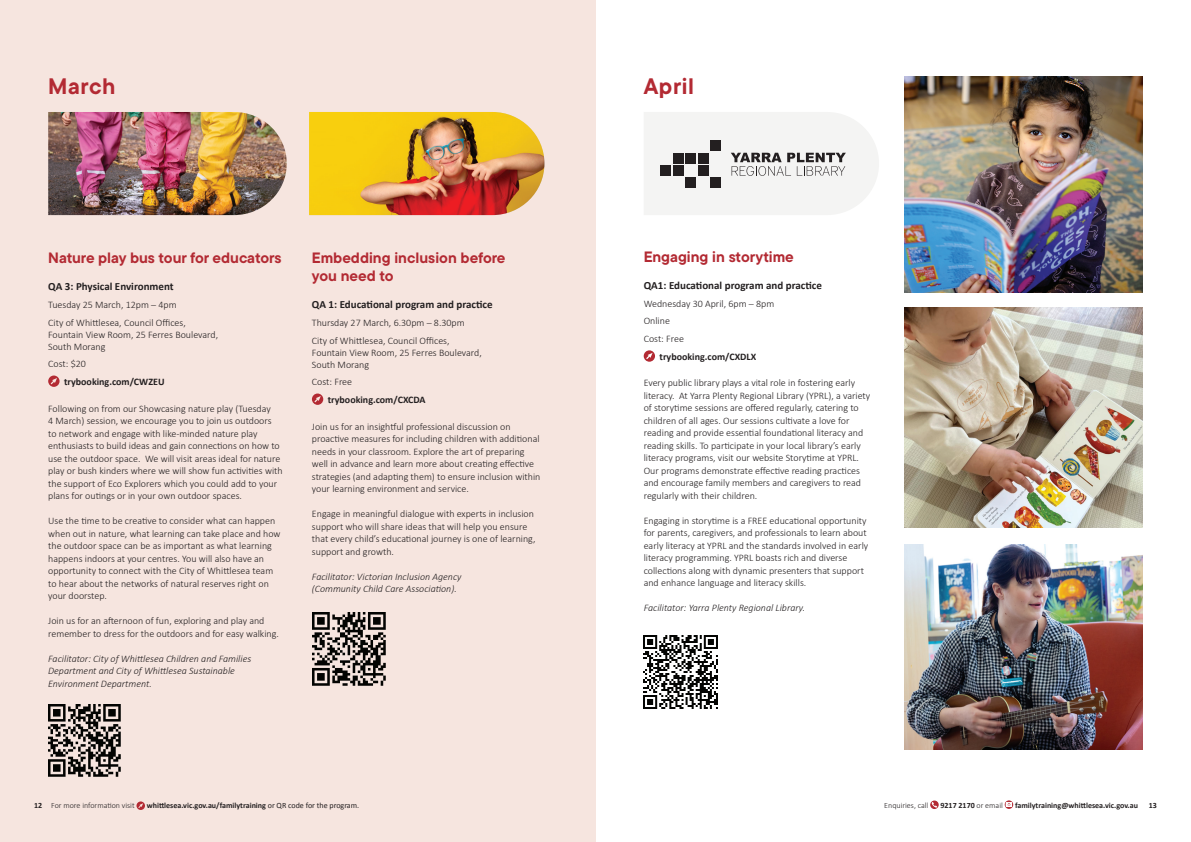
<style>
.page{position:relative;width:1191px;height:842px;background:#fff}
.page>*{position:absolute;margin:0;border:0;box-sizing:border-box;transform-origin:0 0}
.t1{font:700 22.4px "TT Commons Pro";letter-spacing:.03em;color:#b32a33}
.t2{font:700 15px/18px "TT Commons Pro";color:#b32a33}
.t3{font:700 11px "Calibri";color:#231f20}
.t4{font:300 10px/12.5px "Calibri";color:#231f20}
.t5{font:italic 300 10px/12.5px "Calibri";color:#231f20}
.t6{font:700 10px "Calibri";color:#231f20}
.t7{font:700 8px "Calibri";color:#231f20}
.t8{font:300 8px "Calibri";color:#231f20}
.s1{font-weight:700}
.s2{font-weight:400}
.s3{font-weight:300}
</style>
<div class="page">
<svg style="left:930px;top:800px;width:8px;height:9px"></svg>
<svg style="left:1004px;top:800px;width:9px;height:9px"></svg>
<svg style="left:1006px;top:802px;width:5px;height:5px"></svg>
<div style="left:0;top:0;width:595px;height:842px;background:#f6e5df"></div>
<svg style="left:136px;top:801px;width:9px;height:9px"></svg>
<svg style="left:48px;top:375px;width:12px;height:12px"></svg>
<svg style="left:312px;top:393px;width:11px;height:12px"></svg>
<img style="left:309px;top:112px;width:235px;height:103px">
<img style="left:48px;top:112px;width:239px;height:103px">
<svg style="left:643px;top:350px;width:12px;height:12px"></svg>
<img style="left:904px;top:77px;width:239px;height:215px">
<img style="left:904px;top:307px;width:239px;height:221px">
<img style="left:904px;top:544px;width:239px;height:206px">
<img style="left:48px;top:704px;width:73px;height:73px">
<img style="left:313px;top:613px;width:72px;height:72px">
<img style="left:643px;top:635px;width:74px;height:74px">
<svg style="left:644px;top:112px;width:235px;height:103px"></svg>
<h1 class="t1" style="left:48px;top:69px;width:69px">March</h1>
<h1 class="t1" style="left:643px;top:69px;width:52px">April</h1>
<h2 class="t2" style="left:48px;top:248px;width:235px">Nature play bus tour for educators</h2>
<p class="t3" style="left:48px;top:279px;width:127px">QA 3: Physical Environment</p>
<p class="t4" style="left:48px;top:296px;width:139px;line-height:17.7px">Tuesday 25 March, 12pm – 4pm<br>City of Whittlesea, Council Offices,</p>
<p class="t4" style="left:48px;top:328px;width:171px;line-height:12px">Fountain View Room, 25 Ferres Boulevard,<br>South Morang</p>
<p class="t4" style="left:48px;top:357px;width:39px">Cost: $20</p>
<p class="t6" style="left:64px;top:374px;width:102px">trybooking.com/CWZEU</p>
<p class="t4" style="left:48px;top:402px;width:236px">Following on from our Showcasing nature play (Tuesday<br>4 March) session, we encourage you to join us outdoors<br>to network and engage with like-minded nature play enthusiasts to build ideas and gain connections on how to use the outdoor space. We will visit areas ideal for nature play or bush kinders where we will show fun activities with the support of Eco Explorers which you could add to your plans for outings or in your own outdoor spaces.</p>
<p class="t4" style="left:48px;top:514px;width:234px">Use the time to be creative to consider what can happen when out in nature, what learning can take place and how the outdoor space can be as important as what learning happens indoors at your centres. You will also have an opportunity to connect with the City of Whittlesea team to hear about the networks of natural reserves right on your doorstep.</p>
<p class="t4" style="left:48px;top:614px;width:232px">Join us for an afternoon of fun, exploring and play and remember to dress for the outdoors and for easy walking.</p>
<p class="t5" style="left:48px;top:652px;width:205px">Facilitator: City of Whittlesea Children and Families<br>Department and City of Whittlesea Sustainable<br>Environment Department.</p>
<h2 class="t2" style="left:312px;top:248px;width:195px">Embedding inclusion before you need to</h2>
<p class="t3" style="left:312px;top:297px;width:182px">QA 1: Educational program and practice</p>
<p class="t4" style="left:312px;top:314px;width:154px;line-height:17.7px">Thursday 27 March, 6.30pm – 8.30pm<br>City of Whittlesea, Council Offices,</p>
<p class="t4" style="left:312px;top:346px;width:171px;line-height:12px">Fountain View Room, 25 Ferres Boulevard,<br>South Morang</p>
<p class="t4" style="left:312px;top:375px;width:42px">Cost: Free</p>
<p class="t6" style="left:328px;top:392px;width:99px">trybooking.com/CXCDA</p>
<p class="t4" style="left:312px;top:420px;width:230px">Join us for an insightful professional discussion on proactive measures for including children with additional needs in your classroom. Explore the art of preparing well in advance and learn more about creating effective strategies (and adapting them) to ensure inclusion within your learning environment and service.</p>
<p class="t4" style="left:312px;top:507px;width:225px">Engage in meaningful dialogue with experts in inclusion support who will share ideas that will help you ensure that every child’s educational journey is one of learning, support and growth.</p>
<p class="t5" style="left:312px;top:570px;width:151px">Facilitator: Victorian Inclusion Agency (Community Child Care Association).</p>
<h2 class="t2" style="left:643px;top:247px;width:152px">Engaging in storytime</h2>
<p class="t3" style="left:643px;top:278px;width:180px">QA1: Educational program and practice</p>
<p class="t4" style="left:643px;top:294px;width:132px;line-height:17.7px">Wednesday 30 April, 6pm – 8pm<br>Online<br>Cost: Free</p>
<p class="t6" style="left:659px;top:349px;width:98px">trybooking.com/CXDLX</p>
<p class="t4" style="left:643px;top:377px;width:228px">Every public library plays a vital role in fostering early literacy. At Yarra Plenty Regional Library (YPRL), a variety of storytime sessions are offered regularly, catering to children of all ages. Our sessions cultivate a love for reading and provide essential foundational literacy and reading skills. To participate in your local library’s early literacy programs, visit our website Storytime at YPRL.<br>Our programs demonstrate effective reading practices and encourage family members and caregivers to read regularly with their children.</p>
<p class="t4" style="left:643px;top:514px;width:226px">Engaging in storytime is a FREE educational opportunity for parents, caregivers, and professionals to learn about early literacy at YPRL and the standards involved in early literacy programming. YPRL boasts rich and diverse collections along with dynamic presenters that support and enhance language and literacy skills.</p>
<p class="t5" style="left:643px;top:602px;width:163px">Facilitator: Yarra Plenty Regional Library.</p>
<p class="t8" style="left:34px;top:800px;width:102px"><span class="s1">12</span> For more information visit</p>
<p class="t7" style="left:147px;top:800px;width:214px">whittlesea.vic.gov.au/familytraining <span class="s2">or QR code for the program.</span></p>
<p class="t8" style="left:884px;top:800px;width:46px">Enquiries, call</p>
<p class="t7" style="left:940px;top:800px;width:64px">9217 2170 <span class="s3">or email</span></p>
<p class="t7" style="left:1015px;top:800px;width:124px">familytraining@whittlesea.vic.gov.au</p>
<p class="t7" style="left:1148px;top:800px;width:10px">13</p>
</div>
